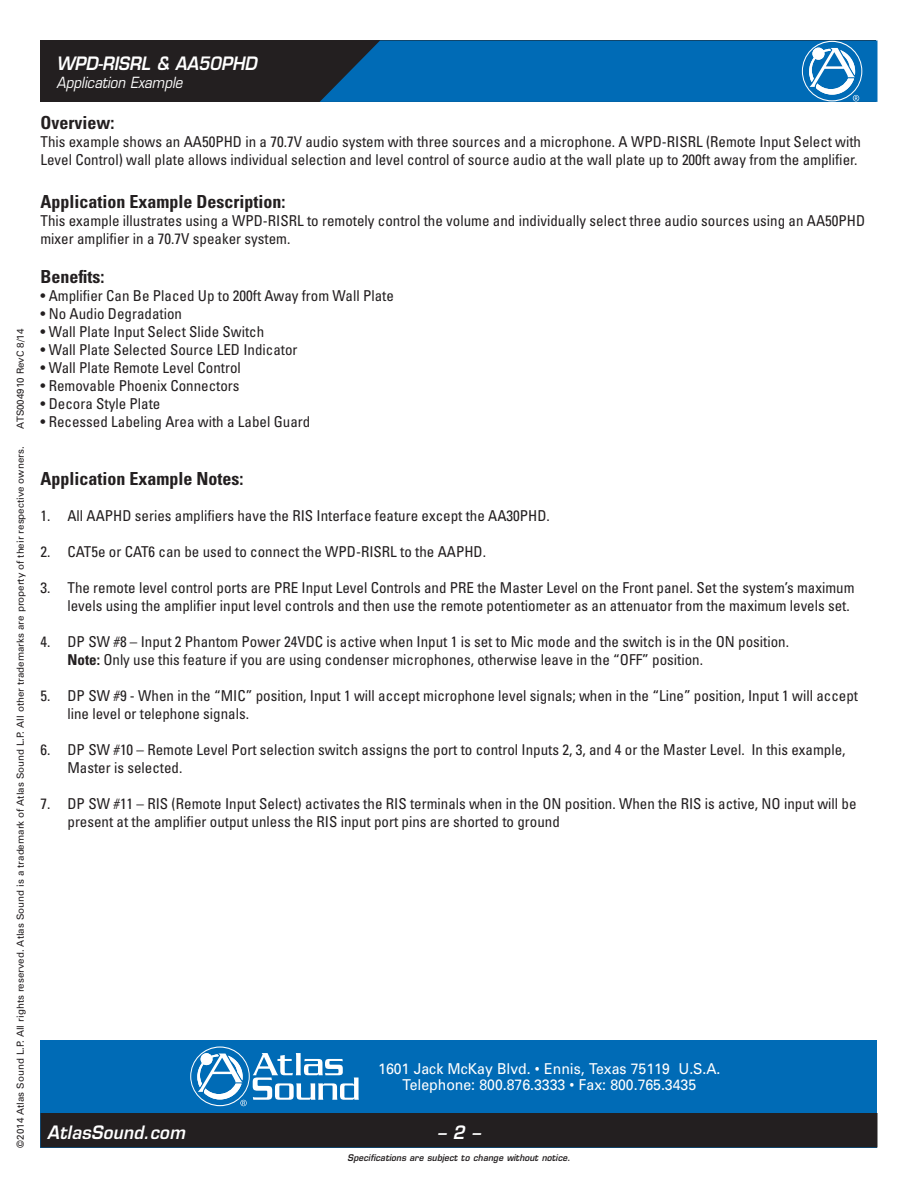
<style>
.page{position:relative;width:918px;height:1188px;background:#fff}
.page>*{position:absolute;margin:0;border:0;box-sizing:border-box;transform-origin:0 0}
.t1{font:700 condensed 18px "Univers";color:#231f20}
.t2{font:italic 600 18px "Eurostile LT Std";color:#fff;scale:.94 1}
.t3{font:italic 600 18px "Eurostile LT Std";color:#fff;scale:.9 1}
.t4{font:condensed 15px/18px "Univers";color:#231f20}
.t5{font:15px/16.5px "Univers";color:#fff;text-align:center;scale:.94 1}
.t6{font:italic 15px "Eurostile LT Std";color:#fff;scale:.9 1}
.t7{font:9.75px "Univers";color:#231f20}
.t8{font:italic 600 9px "Eurostile LT Std";letter-spacing:.015em;color:#231f20;scale:.94 1}
.s1{font-weight:700}
</style>
<div class="page">
<div style="left:40px;top:1040px;width:838px;height:108px;background:#006bb6"></div>
<div style="left:40px;top:1113px;width:838px;height:35px;background:#231f20"></div>
<svg style="left:190px;top:1046px;width:169px;height:60px"></svg>
<div style="left:40px;top:40px;width:836px;height:62px;background:#231f20"></div>
<svg style="left:320px;top:40px;width:558px;height:62px;background:#0a6aae"></svg>
<p class="t7" style="left:15px;top:429px;width:102px;rotate:-90deg">ATS004910 RevC 8/14</p>
<p class="t7" style="left:15px;top:1148px;width:702px;rotate:-90deg">©2014 Atlas Sound L.P. All rights reserved. Atlas Sound is a trademark of Atlas Sound L.P. All other trademarks are property of their respective owners.</p>
<p class="t3" style="left:56px;top:52px;width:224px">WPD-RISRL &amp; AA50PHD</p>
<p class="t6" style="left:56px;top:74px;width:142px">Application Example</p>
<p class="t1" style="left:40px;top:111px;width:75px">Overview:</p>
<p class="t4" style="left:40px;top:132px;width:822px">This example shows an AA50PHD in a 70.7V audio system with three sources and a microphone. A WPD-RISRL (Remote Input Select with<br>Level Control) wall plate allows individual selection and level control of source audio at the wall plate up to 200ft away from the amplifier.</p>
<p class="t1" style="left:40px;top:190px;width:246px">Application Example Description:</p>
<p class="t4" style="left:40px;top:211px;width:826px">This example illustrates using a WPD-RISRL to remotely control the volume and individually select three audio sources using an AA50PHD mixer amplifier in a 70.7V speaker system.</p>
<p class="t1" style="left:40px;top:266px;width:65px">Benefits:</p>
<p class="t4" style="left:40px;top:287px;width:355px">• Amplifier Can Be Placed Up to 200ft Away from Wall Plate</p>
<p class="t4" style="left:40px;top:305px;width:143px">• No Audio Degradation</p>
<p class="t4" style="left:40px;top:323px;width:225px">• Wall Plate Input Select Slide Switch</p>
<p class="t4" style="left:40px;top:341px;width:259px">• Wall Plate Selected Source LED Indicator</p>
<p class="t4" style="left:40px;top:359px;width:202px">• Wall Plate Remote Level Control</p>
<p class="t4" style="left:40px;top:377px;width:201px">• Removable Phoenix Connectors</p>
<p class="t4" style="left:40px;top:395px;width:121px">• Decora Style Plate</p>
<p class="t4" style="left:40px;top:413px;width:271px">• Recessed Labeling Area with a Label Guard</p>
<p class="t1" style="left:40px;top:468px;width:205px">Application Example Notes:</p>
<p class="t4" style="left:40px;top:506px;width:511px">1. All AAPHD series amplifiers have the RIS Interface feature except the AA30PHD.</p>
<p class="t4" style="left:40px;top:542px;width:447px">2. CAT5e or CAT6 can be used to connect the WPD-RISRL to the AAPHD.</p>
<p class="t4" style="left:68px;top:578px;width:789px;text-indent:-27px">3. The remote level control ports are PRE Input Level Controls and PRE the Master Level on the Front panel. Set the system’s maximum levels using the amplifier input level controls and then use the remote potentiometer as an attenuator from the maximum levels set.</p>
<p class="t4" style="left:68px;top:632px;width:723px;text-indent:-27px">4. DP SW #8 – Input 2 Phantom Power 24VDC is active when Input 1 is set to Mic mode and the switch is in the ON position.<br><span class="s1">Note:</span> Only use this feature if you are using condenser microphones, otherwise leave in the “OFF” position.</p>
<p class="t4" style="left:68px;top:686px;width:792px;text-indent:-27px">5. DP SW #9 - When in the “MIC” position, Input 1 will accept microphone level signals; when in the “Line” position, Input 1 will accept line level or telephone signals.</p>
<p class="t4" style="left:68px;top:740px;width:780px;text-indent:-27px">6. DP SW #10 – Remote Level Port selection switch assigns the port to control Inputs 2, 3, and 4 or the Master Level. In this example,<br>Master is selected.</p>
<p class="t4" style="left:68px;top:794px;width:791px;text-indent:-27px">7. DP SW #11 – RIS (Remote Input Select) activates the RIS terminals when in the ON position. When the RIS is active, NO input will be present at the amplifier output unless the RIS input port pins are shorted to ground</p>
<p class="t5" style="left:378px;top:1060px;width:366px">1601 Jack McKay Blvd. • Ennis, Texas 75119 U.S.A.<br>Telephone: 800.876.3333 • Fax: 800.765.3435</p>
<p class="t2" style="left:47px;top:1121px;width:148px">AtlasSound.com</p>
<p class="t2" style="left:437px;top:1121px;width:47px">– 2 –</p>
<p class="t8" style="left:348px;top:1152px;width:239px">Specifications are subject to change without notice.</p>
</div>
